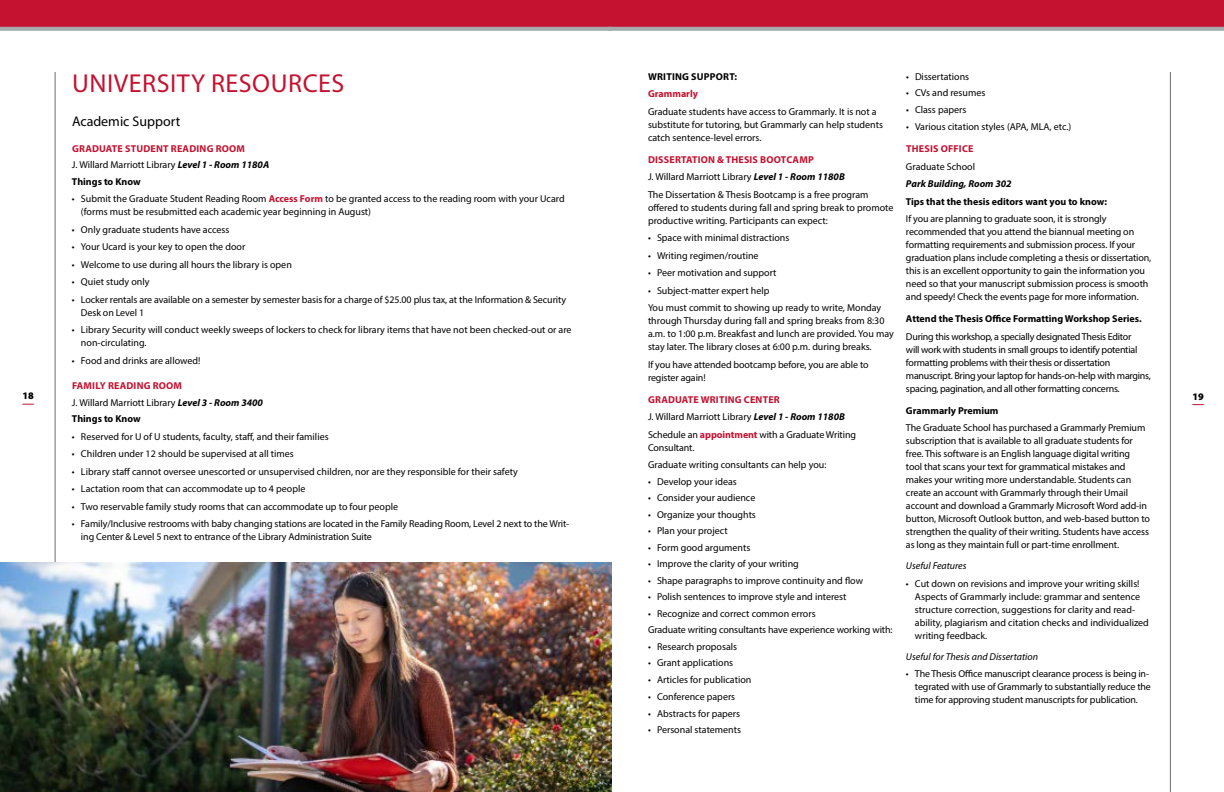
<style>
.page{position:relative;width:1224px;height:792px;background:#fff}
.page>*{position:absolute;margin:0;border:0;box-sizing:border-box;transform-origin:0 0}
.t1{font:26px "Myriad Pro";letter-spacing:.02em;color:#c41230}
.t2{font:14px "Myriad Pro";color:#000}
.t3{font:10px/13px "Myriad Pro";letter-spacing:-.005em;color:#000}
.t4{font:10px/13px "Myriad Pro";letter-spacing:-.025em;color:#000}
.t5{font:700 10px "Myriad Pro";color:#000}
.t6{font:700 10px/16.5px "Myriad Pro";letter-spacing:.02em;color:#c41230}
.t7{font:italic 10px "Myriad Pro";color:#000}
.t8{font:italic 700 10px "Myriad Pro";color:#000}
.t9{font:700 10px "Myriad Pro";letter-spacing:.02em;color:#000}
.t10{font:700 10px "Myriad Pro";color:#c41230}
.t11{font:900 10px "Myriad Pro";color:#000}
.s1{font-weight:700;color:#c41230}
.s2{font-weight:700;font-style:italic}
.s3{font-weight:400;color:#000}
.s4{font-style:italic;color:#000}
.s5{color:#000}
.s6{font-weight:700}
</style>
<div class="page">
<hr style="left:55px;top:72px;width:1px;height:720px;background:#6d6e71">
<hr style="left:1170px;top:72px;width:1px;height:720px;background:#6d6e71">
<div style="left:0;top:0;width:612px;height:27px;background:#c41230"></div>
<div style="left:612px;top:0;width:612px;height:27px;background:#c41230"></div>
<svg style="left:0;top:27px;width:608px;height:4px;background:#abadaf"></svg>
<svg style="left:608px;top:27px;width:616px;height:4px;background:#abadaf"></svg>
<svg style="left:22px;top:404px;width:12px;height:1px"></svg>
<svg style="left:1192px;top:404px;width:12px;height:1px"></svg>
<img style="left:0;top:562px;width:612px;height:230px">
<p class="t9" style="left:648px;top:70px;width:91px">WRITING SUPPORT:</p>
<p class="t10" style="left:648px;top:87px;width:52px">Grammarly</p>
<p class="t3" style="left:648px;top:104px;width:237px">Graduate students have access to Grammarly. It is not a substitute for tutoring, but Grammarly can help students catch sentence-level errors.</p>
<p class="t3" style="left:648px;top:150px;width:222px;line-height:17.5px"><span class="s1">DISSERTATION &amp; THESIS BOOTCAMP<br></span>J. Willard Marriott Library <span class="s2">Level 1 - Room 1180B<br></span>The Dissertation &amp; Thesis Bootcamp is a free program</p>
<p class="t3" style="left:648px;top:200px;width:247px">offered to students during fall and spring break to promote productive writing. Participants can expect:</p>
<p class="t3" style="left:648px;top:231px;width:143px">• Space with minimal distractions</p>
<p class="t3" style="left:648px;top:248px;width:112px">• Writing regimen/routine</p>
<p class="t3" style="left:648px;top:266px;width:130px">• Peer motivation and support</p>
<p class="t3" style="left:648px;top:281px;width:235px;line-height:17.5px">• Subject-matter expert help<br>You must commit to showing up ready to write, Monday</p>
<p class="t3" style="left:648px;top:314px;width:247px">through Thursday during fall and spring breaks from 8:30 a.m. to 1:00 p.m. Breakfast and lunch are provided. You may stay later. The library closes at 6:00 p.m. during breaks.</p>
<p class="t3" style="left:648px;top:357px;width:222px">If you have attended bootcamp before, you are able to register again!</p>
<p class="t3" style="left:648px;top:390px;width:210px;line-height:17.5px"><span class="s1">GRADUATE WRITING CENTER<br></span>J. Willard Marriott Library <span class="s2">Level 1 - Room 1180B<br></span>Schedule an <span class="s1">appointment</span> with a Graduate Writing</p>
<p class="t3" style="left:648px;top:438px;width:180px;line-height:17.5px">Consultant.<br>Graduate writing consultants can help you:</p>
<p class="t3" style="left:648px;top:474px;width:90px">• Develop your ideas</p>
<p class="t3" style="left:648px;top:491px;width:109px">• Consider your audience</p>
<p class="t3" style="left:648px;top:507px;width:109px">• Organize your thoughts</p>
<p class="t3" style="left:648px;top:524px;width:81px">• Plan your project</p>
<p class="t3" style="left:648px;top:540px;width:104px">• Form good arguments</p>
<p class="t3" style="left:648px;top:557px;width:152px">• Improve the clarity of your writing</p>
<p class="t3" style="left:648px;top:573px;width:217px">• Shape paragraphs to improve continuity and flow</p>
<p class="t3" style="left:648px;top:590px;width:200px">• Polish sentences to improve style and interest</p>
<p class="t3" style="left:648px;top:605px;width:246px;line-height:16.5px">• Recognize and correct common errors<br>Graduate writing consultants have experience working with:</p>
<p class="t3" style="left:648px;top:639px;width:91px">• Research proposals</p>
<p class="t3" style="left:648px;top:656px;width:87px">• Grant applications</p>
<p class="t3" style="left:648px;top:672px;width:105px">• Articles for publication</p>
<p class="t3" style="left:648px;top:690px;width:89px">• Conference papers</p>
<p class="t3" style="left:648px;top:706px;width:94px">• Abstracts for papers</p>
<p class="t3" style="left:648px;top:723px;width:95px">• Personal statements</p>
<p class="t3" style="left:906px;top:69px;width:65px">• Dissertations</p>
<p class="t3" style="left:906px;top:86px;width:81px">• CVs and resumes</p>
<p class="t3" style="left:906px;top:102px;width:62px">• Class papers</p>
<p class="t3" style="left:906px;top:120px;width:167px">• Various citation styles (APA, MLA, etc.)</p>
<p class="t6" style="left:906px;top:140px;width:69px">THESIS OFFICE</p>
<p class="t3" style="left:906px;top:159px;width:71px">Graduate School</p>
<p class="t8" style="left:906px;top:177px;width:107px">Park Building, Room 302</p>
<p class="t5" style="left:906px;top:195px;width:203px">Tips that the thesis editors want you to know:</p>
<p class="t3" style="left:906px;top:212px;width:247px">If you are planning to graduate soon, it is strongly recommended that you attend the biannual meeting on formatting requirements and submission process. If your graduation plans include completing a thesis or dissertation, this is an excellent opportunity to gain the information you need so that your manuscript submission process is smooth and speedy! Check the events page for more information.</p>
<p class="t5" style="left:906px;top:312px;width:237px">Attend the Thesis Office Formatting Workshop Series.</p>
<p class="t4" style="left:906px;top:329px;width:246px">During this workshop, a specially designated Thesis Editor<br>will work with students in small groups to identify potential formatting problems with their thesis or dissertation manuscript. Bring your laptop for hands-on-help with margins, spacing, pagination, and all other formatting concerns.</p>
<p class="t5" style="left:906px;top:404px;width:94px">Grammarly Premium</p>
<p class="t3" style="left:906px;top:421px;width:246px">The Graduate School has purchased a Grammarly Premium subscription that is available to all graduate students for free. This software is an English language digital writing<br>tool that scans your text for grammatical mistakes and makes your writing more understandable. Students can create an account with Grammarly through their Umail account and download a Grammarly Microsoft Word add-in button, Microsoft Outlook button, and web-based button to strengthen the quality of their writing. Students have access as long as they maintain full or part-time enrollment.</p>
<p class="t7" style="left:906px;top:559px;width:62px">Useful Features</p>
<p class="t3" style="left:915px;top:576px;width:235px;text-indent:-9px">• Cut down on revisions and improve your writing skills!<br>Aspects of Grammarly include: grammar and sentence structure correction, suggestions for clarity and read&shy;ability, plagiarism and citation checks and individualized writing feedback.</p>
<p class="t7" style="left:906px;top:650px;width:134px">Useful for Thesis and Dissertation</p>
<p class="t3" style="left:915px;top:667px;width:237px;text-indent:-9px">• The Thesis Office manuscript clearance process is being in&shy;tegrated with use of Grammarly to substantially reduce the time for approving student manuscripts for publication.</p>
<h1 class="t1" style="left:72px;top:67px;width:274px">UNIVERSITY RESOURCES</h1>
<h2 class="t2" style="left:72px;top:113px;width:110px">Academic Support</h2>
<p class="t6" style="left:72px;top:140px;width:199px">GRADUATE STUDENT READING ROOM<br><span class="s3">J. Willard Marriott Library</span> <span class="s4">Level 1 - Room 1180A<br></span><span class="s5">Things to Know</span></p>
<p class="t3" style="left:81px;top:192px;width:485px;text-indent:-9px">• Submit the Graduate Student Reading Room <span class="s1">Access Form</span> to be granted access to the reading room with your Ucard (forms must be resubmitted each academic year beginning in August)</p>
<p class="t3" style="left:72px;top:223px;width:159px">• Only graduate students have access</p>
<p class="t3" style="left:72px;top:240px;width:175px">• Your Ucard is your key to open the door</p>
<p class="t3" style="left:72px;top:258px;width:221px">• Welcome to use during all hours the library is open</p>
<p class="t3" style="left:72px;top:275px;width:79px">• Quiet study only</p>
<p class="t3" style="left:81px;top:293px;width:487px;text-indent:-9px">• Locker rentals are available on a semester by semester basis for a charge of $25.00 plus tax, at the Information &amp; Security<br>Desk on Level 1</p>
<p class="t3" style="left:81px;top:323px;width:492px;text-indent:-9px">• Library Security will conduct weekly sweeps of lockers to check for library items that have not been checked-out or are non-circulating.</p>
<p class="t3" style="left:72px;top:354px;width:130px">• Food and drinks are allowed!</p>
<p class="t3" style="left:72px;top:378px;width:193px;line-height:16.5px"><span class="s1">FAMILY READING ROOM<br></span>J. Willard Marriott Library <span class="s2">Level 3 - Room 3400<br></span><span class="s6">Things to Know</span></p>
<p class="t3" style="left:72px;top:430px;width:258px">• Reserved for U of U students, faculty, staff, and their families</p>
<p class="t3" style="left:72px;top:447px;width:223px">• Children under 12 should be supervised at all times</p>
<p class="t3" style="left:72px;top:465px;width:447px">• Library staff cannot oversee unescorted or unsupervised children, nor are they responsible for their safety</p>
<p class="t3" style="left:72px;top:482px;width:235px">• Lactation room that can accommodate up to 4 people</p>
<p class="t3" style="left:72px;top:500px;width:328px">• Two reservable family study rooms that can accommodate up to four people</p>
<p class="t3" style="left:81px;top:517px;width:490px;text-indent:-9px">• Family/Inclusive restrooms with baby changing stations are located in the Family Reading Room, Level 2 next to the Writ&shy;ing Center &amp; Level 5 next to entrance of the Library Administration Suite</p>
<p class="t11" style="left:22px;top:389px;width:13px">18</p>
<p class="t11" style="left:1192px;top:390px;width:13px">19</p>
</div>
